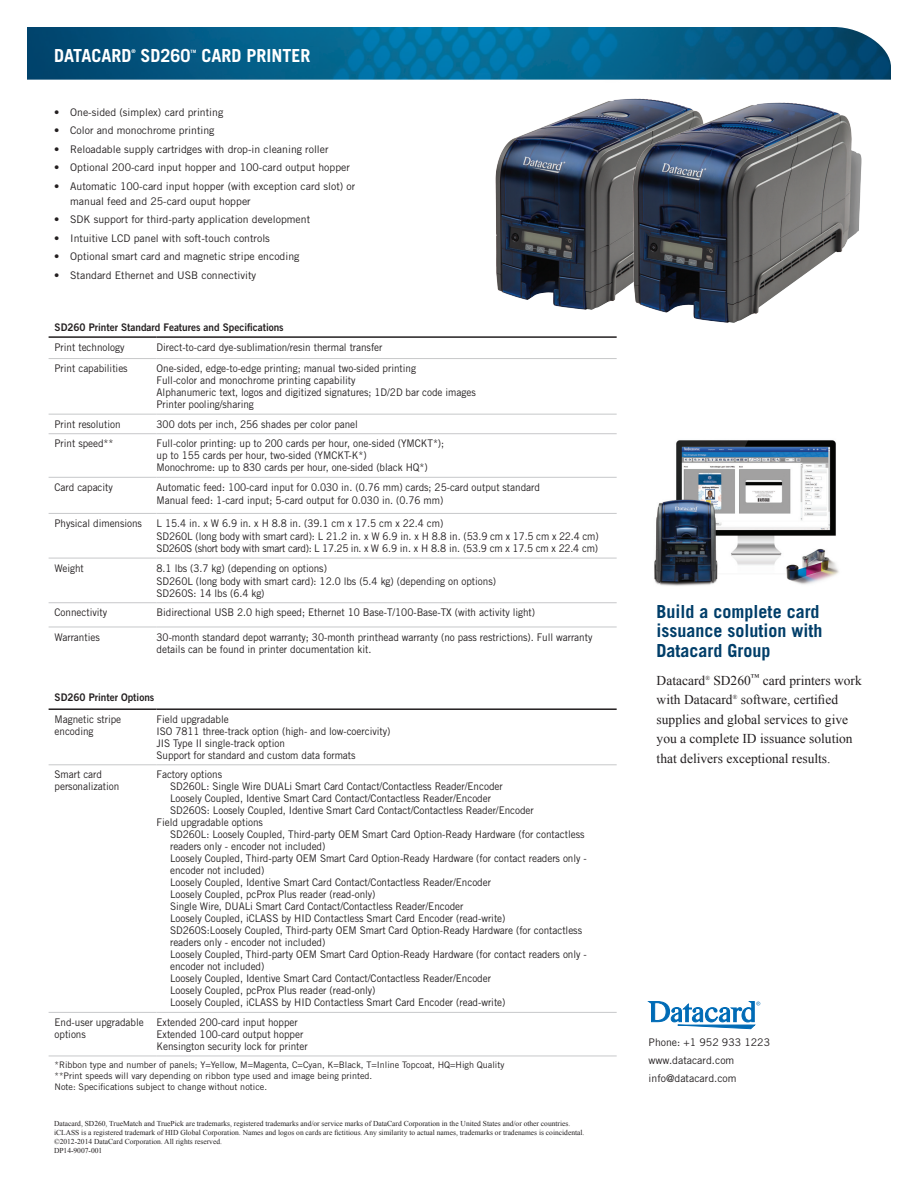
<style>
.page{position:relative;width:918px;height:1188px;background:#fff}
.page>*{position:absolute;margin:0;border:0;box-sizing:border-box;transform-origin:0 0}
.main-subhead{font:700 18px/19.5px "Trade Gothic LT Std";color:#003e69}
.t1{font:700 18px "Trade Gothic LT Std";color:#fff}
.right_sidebar_text{font:13.5px/19.5px "Times New Roman";color:#231f20}
.bullets{font:10.5px/12px "Trade Gothic LT Std";letter-spacing:-.005em;color:#231f20;scale:.95 1}
.bullets-2{font:10.5px/15px "Trade Gothic LT Std";letter-spacing:-.005em;color:#231f20}
.t2{font:10.5px "Trade Gothic LT Std Bd 2";color:#231f20;scale:.95 1}
.t3{font:9px/10.8px "Trade Gothic LT Std";color:#231f20}
.t4{font:7.5px/9px "Times New Roman";color:#231f20}
.t5{font:700 5.25px "Trade Gothic LT Std";color:#fff}
.t6{font:700 4.5px "Trade Gothic LT Std";color:#fff}
</style>
<div class="page">
<img style="left:27px;top:27px;width:860px;height:53px">
<img style="left:407px;top:55px;width:133px;height:245px">
<hr style="left:49px;top:336px;width:108px;height:2px;background:#231f20">
<hr style="left:157px;top:336px;width:460px;height:2px;background:#231f20">
<hr style="left:49px;top:358px;width:108px;height:1px;background:#c7c8ca">
<hr style="left:157px;top:358px;width:460px;height:1px;background:#c7c8ca">
<hr style="left:49px;top:414px;width:108px;height:1px;background:#c7c8ca">
<hr style="left:157px;top:414px;width:460px;height:1px;background:#c7c8ca">
<hr style="left:49px;top:433px;width:108px;height:1px;background:#c7c8ca">
<hr style="left:157px;top:433px;width:460px;height:1px;background:#c7c8ca">
<hr style="left:49px;top:477px;width:108px;height:1px;background:#c7c8ca">
<hr style="left:157px;top:477px;width:460px;height:1px;background:#c7c8ca">
<hr style="left:49px;top:513px;width:108px;height:1px;background:#c7c8ca">
<hr style="left:157px;top:513px;width:460px;height:1px;background:#c7c8ca">
<hr style="left:49px;top:558px;width:108px;height:1px;background:#c7c8ca">
<hr style="left:157px;top:558px;width:460px;height:1px;background:#c7c8ca">
<hr style="left:49px;top:602px;width:108px;height:1px;background:#c7c8ca">
<hr style="left:157px;top:602px;width:460px;height:1px;background:#c7c8ca">
<hr style="left:49px;top:627px;width:108px;height:1px;background:#c7c8ca">
<hr style="left:157px;top:627px;width:460px;height:1px;background:#c7c8ca">
<hr style="left:49px;top:708px;width:108px;height:2px;background:#231f20">
<hr style="left:157px;top:708px;width:460px;height:2px;background:#231f20">
<hr style="left:49px;top:764px;width:108px;height:1px;background:#c7c8ca">
<hr style="left:157px;top:764px;width:460px;height:1px;background:#c7c8ca">
<hr style="left:49px;top:1012px;width:108px;height:1px;background:#c7c8ca">
<hr style="left:157px;top:1012px;width:460px;height:1px;background:#c7c8ca">
<hr style="left:49px;top:1056px;width:108px;height:1px;background:#c7c8ca">
<hr style="left:157px;top:1056px;width:460px;height:1px;background:#c7c8ca">
<img style="left:540px;top:54px;width:351px;height:284px">
<svg style="left:647px;top:1001px;width:113px;height:28px"></svg>
<img style="left:654px;top:440px;width:185px;height:146px">
<p class="t1" style="left:54px;top:45px;width:79px">DATACARD</p>
<p class="t5" style="left:131px;top:48px;width:6px">®</p>
<p class="t1" style="left:141px;top:45px;width:52px">SD260</p>
<p class="t6" style="left:191px;top:49px;width:7px">TM</p>
<p class="t1" style="left:201px;top:45px;width:111px">CARD PRINTER</p>
<p class="bullets-2" style="left:54px;top:104px;width:171px">• One-sided (simplex) card printing</p>
<p class="bullets-2" style="left:54px;top:123px;width:162px">• Color and monochrome printing</p>
<p class="bullets-2" style="left:54px;top:141px;width:276px">• Reloadable supply cartridges with drop-in cleaning roller</p>
<p class="bullets-2" style="left:54px;top:160px;width:297px">• Optional 200-card input hopper and 100-card output hopper</p>
<p class="bullets-2" style="left:70px;top:178px;width:287px;text-indent:-16px">• Automatic 100-card input hopper (with exception card slot) or manual feed and 25-card ouput hopper</p>
<p class="bullets-2" style="left:54px;top:212px;width:258px">• SDK support for third-party application development</p>
<p class="bullets-2" style="left:54px;top:230px;width:217px">• Intuitive LCD panel with soft-touch controls</p>
<p class="bullets-2" style="left:54px;top:249px;width:247px">• Optional smart card and magnetic stripe encoding</p>
<p class="bullets-2" style="left:54px;top:267px;width:204px">• Standard Ethernet and USB connectivity</p>
<p class="t2" style="left:55px;top:321px;width:243px">SD260 Printer Standard Features and Specifications</p>
<p class="bullets" style="left:55px;top:341px;width:75px">Print technology</p>
<p class="bullets" style="left:157px;top:341px;width:239px">Direct-to-card dye-sublimation/resin thermal transfer</p>
<p class="bullets" style="left:55px;top:362px;width:78px">Print capabilities</p>
<p class="bullets" style="left:157px;top:362px;width:338px">One-sided, edge-to-edge printing; manual two-sided printing<br>Full-color and monochrome printing capability<br>Alphanumeric text, logos and digitized signatures; 1D/2D bar code images Printer pooling/sharing</p>
<p class="bullets" style="left:55px;top:418px;width:71px">Print resolution</p>
<p class="bullets" style="left:157px;top:418px;width:214px">300 dots per inch, 256 shades per color panel</p>
<p class="bullets" style="left:55px;top:437px;width:64px">Print speed**</p>
<p class="bullets" style="left:157px;top:437px;width:304px">Full-color printing: up to 200 cards per hour, one-sided (YMCKT*); up to 155 cards per hour, two-sided (YMCKT-K*)<br>Monochrome: up to 830 cards per hour, one-sided (black HQ*)</p>
<p class="bullets" style="left:55px;top:481px;width:63px">Card capacity</p>
<p class="bullets" style="left:157px;top:481px;width:405px">Automatic feed: 100-card input for 0.030 in. (0.76 mm) cards; 25-card output standard</p>
<p class="bullets" style="left:157px;top:494px;width:303px">Manual feed: 1-card input; 5-card output for 0.030 in. (0.76 mm)</p>
<p class="bullets" style="left:55px;top:517px;width:94px">Physical dimensions</p>
<p class="bullets" style="left:157px;top:517px;width:303px">L 15.4 in. x W 6.9 in. x H 8.8 in. (39.1 cm x 17.5 cm x 22.4 cm)</p>
<p class="bullets" style="left:157px;top:530px;width:467px">SD260L (long body with smart card): L 21.2 in. x W 6.9 in. x H 8.8 in. (53.9 cm x 17.5 cm x 22.4 cm)<br>SD260S (short body with smart card): L 17.25 in. x W 6.9 in. x H 8.8 in. (53.9 cm x 17.5 cm x 22.4 cm)</p>
<p class="bullets" style="left:55px;top:562px;width:32px">Weight</p>
<p class="bullets" style="left:157px;top:562px;width:181px">8.1 lbs (3.7 kg) (depending on options)</p>
<p class="bullets" style="left:157px;top:575px;width:359px">SD260L (long body with smart card): 12.0 lbs (5.4 kg) (depending on options)<br>SD260S: 14 lbs (6.4 kg)</p>
<p class="bullets" style="left:55px;top:606px;width:57px">Connectivity</p>
<p class="bullets" style="left:157px;top:606px;width:400px">Bidirectional USB 2.0 high speed; Ethernet 10 Base-T/100-Base-TX (with activity light)</p>
<p class="bullets" style="left:55px;top:631px;width:49px">Warranties</p>
<p class="bullets" style="left:157px;top:631px;width:460px">30-month standard depot warranty; 30-month printhead warranty (no pass restrictions). Full warranty details can be found in printer documentation kit.</p>
<p class="t2" style="left:55px;top:691px;width:106px">SD260 Printer Options</p>
<p class="bullets" style="left:55px;top:713px;width:72px">Magnetic stripe encoding</p>
<p class="bullets" style="left:157px;top:713px;width:248px">Field upgradable<br>ISO 7811 three-track option (high- and low-coercivity)<br>JIS Type II single-track option<br>Support for standard and custom data formats</p>
<p class="bullets" style="left:55px;top:769px;width:70px">Smart card personalization</p>
<p class="bullets" style="left:157px;top:769px;width:70px">Factory options</p>
<p class="bullets" style="left:170px;top:781px;width:352px">SD260L: Single Wire DUALi Smart Card Contact/Contactless Reader/Encoder</p>
<p class="bullets" style="left:170px;top:793px;width:339px">Loosely Coupled, Identive Smart Card Contact/Contactless Reader/Encoder</p>
<p class="bullets" style="left:170px;top:805px;width:384px">SD260S: Loosely Coupled, Identive Smart Card Contact/Contactless Reader/Encoder</p>
<p class="bullets" style="left:157px;top:817px;width:113px">Field upgradable options</p>
<p class="bullets" style="left:170px;top:829px;width:438px">SD260L: Loosely Coupled, Third-party OEM Smart Card Option-Ready Hardware (for contactless readers only - encoder not included)</p>
<p class="bullets" style="left:170px;top:853px;width:440px">Loosely Coupled, Third-party OEM Smart Card Option-Ready Hardware (for contact readers only - encoder not included)</p>
<p class="bullets" style="left:170px;top:877px;width:339px">Loosely Coupled, Identive Smart Card Contact/Contactless Reader/Encoder</p>
<p class="bullets" style="left:170px;top:889px;width:218px">Loosely Coupled, pcProx Plus reader (read-only)</p>
<p class="bullets" style="left:170px;top:901px;width:310px">Single Wire, DUALi Smart Card Contact/Contactless Reader/Encoder</p>
<p class="bullets" style="left:170px;top:913px;width:355px">Loosely Coupled, iCLASS by HID Contactless Smart Card Encoder (read-write)</p>
<p class="bullets" style="left:170px;top:925px;width:435px">SD260S:Loosely Coupled, Third-party OEM Smart Card Option-Ready Hardware (for contactless readers only - encoder not included)</p>
<p class="bullets" style="left:170px;top:949px;width:440px">Loosely Coupled, Third-party OEM Smart Card Option-Ready Hardware (for contact readers only - encoder not included)</p>
<p class="bullets" style="left:170px;top:973px;width:339px">Loosely Coupled, Identive Smart Card Contact/Contactless Reader/Encoder</p>
<p class="bullets" style="left:170px;top:985px;width:218px">Loosely Coupled, pcProx Plus reader (read-only)</p>
<p class="bullets" style="left:170px;top:997px;width:355px">Loosely Coupled, iCLASS by HID Contactless Smart Card Encoder (read-write)</p>
<p class="bullets" style="left:55px;top:1016px;width:95px">End-user upgradable options</p>
<p class="bullets" style="left:157px;top:1016px;width:150px">Extended 200-card input hopper</p>
<p class="bullets" style="left:157px;top:1028px;width:161px">Extended 100-card output hopper<br>Kensington security lock for printer</p>
<p class="t3" style="left:55px;top:1060px;width:451px">*Ribbon type and number of panels; Y=Yellow, M=Magenta, C=Cyan, K=Black, T=Inline Topcoat, HQ=High Quality **Print speeds will vary depending on ribbon type used and image being printed.<br>Note: Specifications subject to change without notice.</p>
<p class="t4" style="left:54px;top:1119px;width:532px">Datacard, SD260, TrueMatch and TruePick are trademarks, registered trademarks and/or service marks of DataCard Corporation in the United States and/or other countries. iCLASS is a registered trademark of HID Global Corporation. Names and logos on cards are fictitious. Any similarity to actual names, trademarks or tradenames is coincidental. ©2012-2014 DataCard Corporation. All rights reserved.<br>DP14-9007-001</p>
<p class="main-subhead" style="left:657px;top:601px;width:168px">Build a complete card issuance solution with<br>Datacard Group</p>
<p class="right_sidebar_text" style="left:657px;top:670px;width:207px">Datacard<sup>®</sup> SD260<sup>™</sup> card printers work with Datacard<sup>®</sup> software, certified supplies and global services to give you a complete ID issuance solution that delivers exceptional results.</p>
<p class="bullets-2" style="left:649px;top:1034px;width:123px">Phone: +1 952 933 1223</p>
<p class="bullets-2" style="left:649px;top:1052px;width:87px">www.datacard.com</p>
<p class="bullets-2" style="left:649px;top:1070px;width:90px">info@datacard.com</p>
</div>
